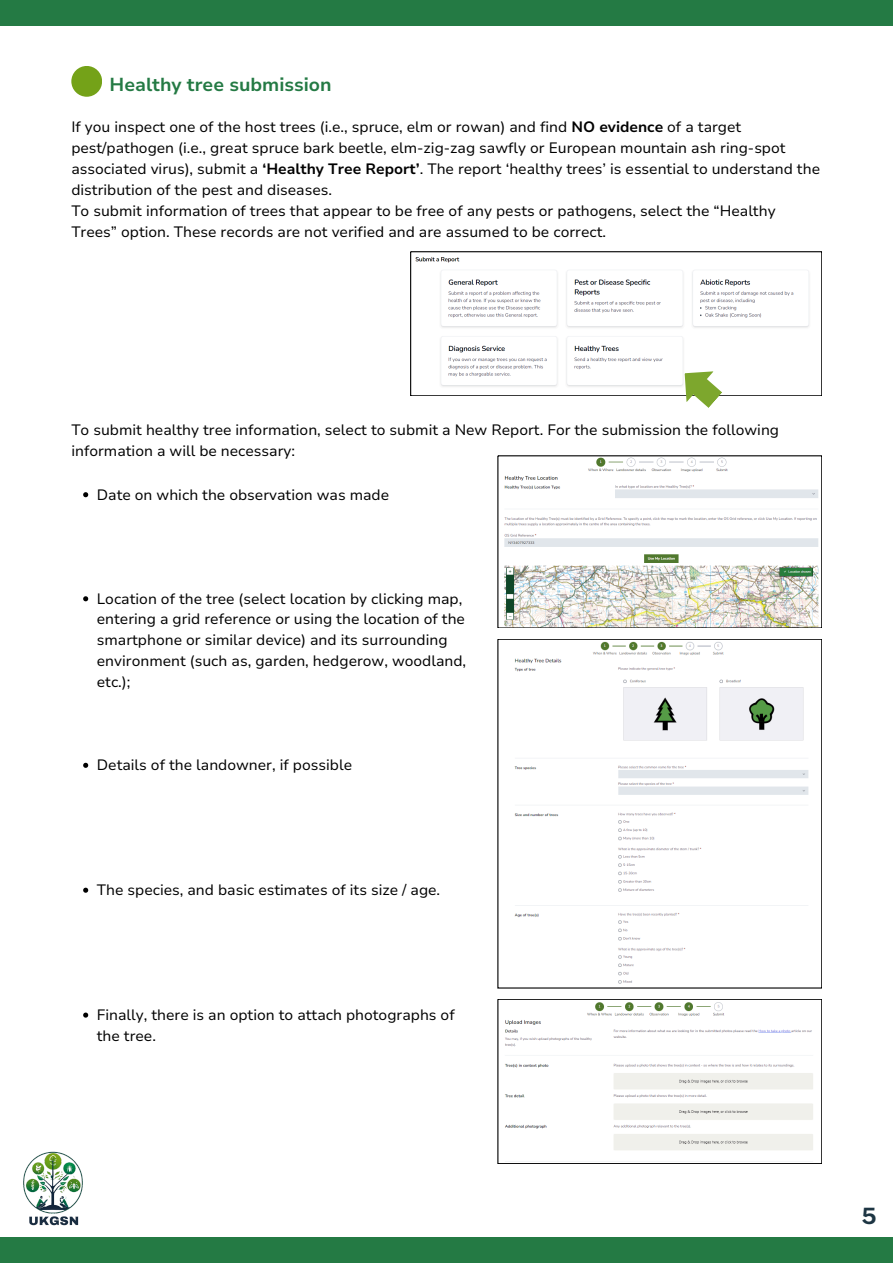
<style>
.page{position:relative;width:893px;height:1263px;background:#fff}
.page>*{position:absolute;margin:0;border:0;box-sizing:border-box;transform-origin:0 0}
.t1{font:700 22.5px "Public Sans";color:#1d3543}
.t2{font:700 18.75px "Nunito Sans 10 pt";color:#247a44}
.t3{font:15px/20.9px "Nunito Sans 10 pt";color:#000}
.s1{font-weight:700}
</style>
<div class="page">
<div style="left:0;top:0;width:893px;height:25px;background:#247a44"></div>
<img style="left:23px;top:1151px;width:60px;height:75px">
<div style="left:0;top:1238px;width:893px;height:25px;background:#247a44"></div>
<div style="left:71px;top:66px;width:31px;height:31px;background:#74a218;border-radius:50%"></div>
<svg style="left:411px;top:252px;width:410px;height:144px"></svg>
<svg style="left:684px;top:371px;width:38px;height:37px"></svg>
<img style="left:498px;top:456px;width:323px;height:172px">
<svg style="left:498px;top:639px;width:323px;height:349px"></svg>
<svg style="left:498px;top:999px;width:323px;height:164px"></svg>
<svg style="left:83px;top:492px;width:5px;height:5px"></svg>
<svg style="left:83px;top:596px;width:5px;height:5px"></svg>
<svg style="left:83px;top:763px;width:5px;height:5px"></svg>
<svg style="left:83px;top:888px;width:5px;height:5px"></svg>
<svg style="left:83px;top:1012px;width:5px;height:5px"></svg>
<p class="t2" style="left:109px;top:73px;width:224px">Healthy tree submission</p>
<p class="t3" style="left:71px;top:117px;width:750px">If you inspect one of the host trees (i.e., spruce, elm or rowan) and find <span class="s1">NO evidence</span> of a target pest/pathogen (i.e., great spruce bark beetle, elm-zig-zag sawfly or European mountain ash ring-spot associated virus), submit a <span class="s1">‘Healthy Tree Report’</span>. The report ‘healthy trees’ is essential to understand the distribution of the pest and diseases.</p>
<p class="t3" style="left:71px;top:200px;width:706px">To submit information of trees that appear to be free of any pests or pathogens, select the “Healthy<br>Trees” option. These records are not verified and are assumed to be correct.</p>
<p class="t3" style="left:71px;top:420px;width:709px">To submit healthy tree information, select to submit a New Report. For the submission the following information a will be necessary:</p>
<p class="t3" style="left:97px;top:484px;width:294px">Date on which the observation was made</p>
<p class="t3" style="left:97px;top:588px;width:371px">Location of the tree (select location by clicking map, entering a grid reference or using the location of the smartphone or similar device) and its surrounding environment (such as, garden, hedgerow, woodland, etc.);</p>
<p class="t3" style="left:97px;top:755px;width:257px">Details of the landowner, if possible</p>
<p class="t3" style="left:97px;top:880px;width:345px">The species, and basic estimates of its size / age.</p>
<p class="t3" style="left:97px;top:1004px;width:359px">Finally, there is an option to attach photographs of the tree.</p>
<p class="t1" style="left:861px;top:1202px;width:17px">5</p>
</div>
